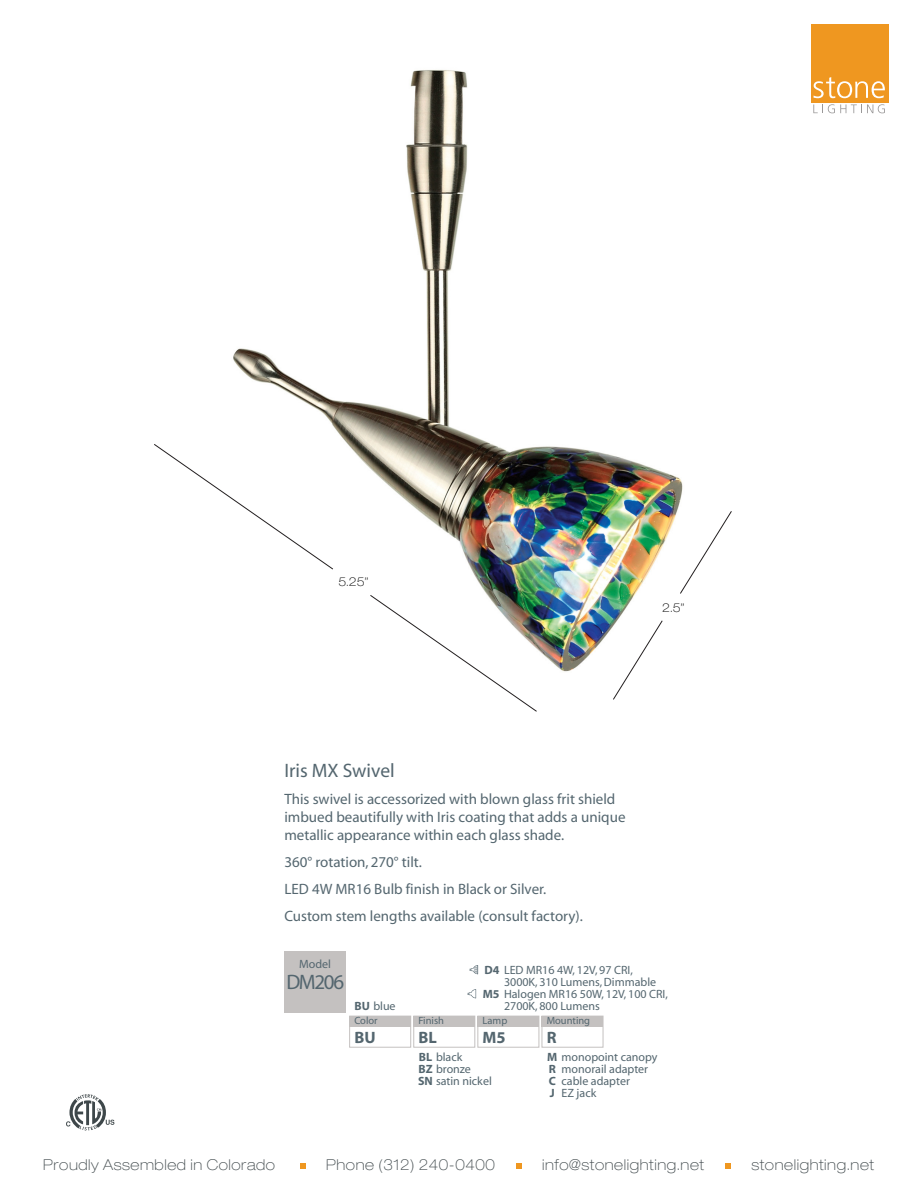
<style>
.page{position:relative;width:918px;height:1188px;background:#fff}
.page>*{position:absolute;margin:0;border:0;box-sizing:border-box;transform-origin:0 0}
.t1{font:21px "Myriad";letter-spacing:-.06em;color:#54666f}
.t2{font:19.5px "Myriad";color:#54666f}
.t3{font:700 16.5px "Myriad";color:#54666f}
.t4{font:15px/18px "Myriad";color:#54666f}
.t5{font:100 expanded 15px "Helvetica Neue LT Std";letter-spacing:.04em;color:#3f484b}
.t6{font:15px "Myriad";color:#556770}
.t7{font:12px/12px "Myriad";color:#54666f}
.t8{font:12px/24px "Myriad";color:#556770}
.t9{font:100 expanded 12px "Helvetica Neue LT Std";color:#000}
.t10{font:10.5px "Myriad";color:#54666f}
.s1{font-weight:700}
.s2{color:#54666f}
</style>
<div class="page">
<img style="left:233px;top:70px;width:450px;height:602px">
<div style="left:349px;top:1016px;width:62px;height:32px;border:1px solid #c4c1c0"></div>
<div style="left:350px;top:1016px;width:61px;height:11px;background:#c4c1c0"></div>
<div style="left:413px;top:1016px;width:62px;height:32px;border:1px solid #c4c1c0"></div>
<div style="left:414px;top:1016px;width:61px;height:11px;background:#c4c1c0"></div>
<div style="left:477px;top:1016px;width:62px;height:32px;border:1px solid #c4c1c0"></div>
<div style="left:478px;top:1016px;width:61px;height:11px;background:#c4c1c0"></div>
<div style="left:542px;top:1016px;width:61px;height:32px;border:1px solid #c4c1c0"></div>
<div style="left:542px;top:1016px;width:61px;height:11px;background:#c4c1c0"></div>
<div style="left:284px;top:951px;width:62px;height:61px;background:#c4c1c0"></div>
<svg style="left:467px;top:989px;width:9px;height:9px"></svg>
<svg style="left:469px;top:965px;width:9px;height:9px"></svg>
<svg style="left:813px;top:104px;width:72px;height:9px"></svg>
<div style="left:811px;top:24px;width:78px;height:78px;background:#ef9720"></div>
<svg style="left:813px;top:77px;width:72px;height:21px"></svg>
<svg style="left:300px;top:1163px;width:6px;height:5px"></svg>
<svg style="left:516px;top:1163px;width:5px;height:5px"></svg>
<svg style="left:725px;top:1163px;width:6px;height:5px"></svg>
<svg style="left:66px;top:1094px;width:48px;height:37px"></svg>
<svg style="left:680px;top:511px;width:52px;height:83px"></svg>
<svg style="left:613px;top:620px;width:50px;height:80px"></svg>
<svg style="left:154px;top:444px;width:180px;height:126px"></svg>
<svg style="left:370px;top:595px;width:167px;height:117px"></svg>
<p class="t9" style="left:338px;top:575px;width:32px">5.25”</p>
<p class="t9" style="left:662px;top:600px;width:24px">2.5”</p>
<h2 class="t2" style="left:284px;top:761px;width:112px">Iris MX Swivel</h2>
<p class="t4" style="left:284px;top:790px;width:343px">This swivel is accessorized with blown glass frit shield imbued beautifully with Iris coating that adds a unique metallic appearance within each glass shade.</p>
<p class="t4" style="left:284px;top:853px;width:139px">360° rotation, 270° tilt.</p>
<p class="t6" style="left:284px;top:881px;width:264px">LED 4W MR16 Bulb finish in Black or Silver.</p>
<p class="t4" style="left:284px;top:907px;width:300px">Custom stem lengths available (consult factory).</p>
<p class="t7" style="left:299px;top:959px;width:33px">Model</p>
<h1 class="t1" style="left:287px;top:972px;width:59px">DM206</h1>
<p class="t8" style="left:483px;top:958px;width:187px"><span class="s1">D4</span> LED MR16 4W, 12V, 97 CRI,<br><span class="s1">M5</span> <span class="s2">Halogen MR16 50W,</span> 12V, 100 CRI,</p>
<p class="t8" style="left:504px;top:970px;width:154px">3000K, 310 Lumens, Dimmable<br>2700K, <span class="s2">800 Lumens</span></p>
<p class="t7" style="left:355px;top:1000px;width:43px"><span class="s1">BU</span> blue</p>
<p class="t10" style="left:354px;top:1015px;width:25px">Color</p>
<p class="t3" style="left:354px;top:1029px;width:23px">BU</p>
<p class="t10" style="left:418px;top:1015px;width:27px">Finish</p>
<p class="t3" style="left:418px;top:1029px;width:20px">BL</p>
<p class="t7" style="left:418px;top:1052px;width:75px"><span class="s1">BL</span> black<br><span class="s1">BZ</span> bronze<br><span class="s1">SN</span> satin nickel</p>
<p class="t7" style="left:547px;top:1052px;width:112px"><span class="s1">M</span> monopoint canopy<br><span class="s1">R<br>C<br>J</span></p>
<p class="t10" style="left:547px;top:1015px;width:45px">Mounting</p>
<p class="t3" style="left:547px;top:1029px;width:11px">R</p>
<p class="t10" style="left:483px;top:1015px;width:26px">Lamp</p>
<p class="t3" style="left:483px;top:1029px;width:25px">M5</p>
<p class="t7" style="left:562px;top:1064px;width:88px">monorail adapter cable adapter<br>EZ jack</p>
<p class="t5" style="left:43px;top:1155px;width:233px">Proudly Assembled in Colorado</p>
<p class="t5" style="left:326px;top:1155px;width:170px">Phone (312) 240-0400</p>
<p class="t5" style="left:542px;top:1155px;width:164px">info@stonelighting.net</p>
<p class="t5" style="left:751px;top:1155px;width:124px">stonelighting.net</p>
</div>
